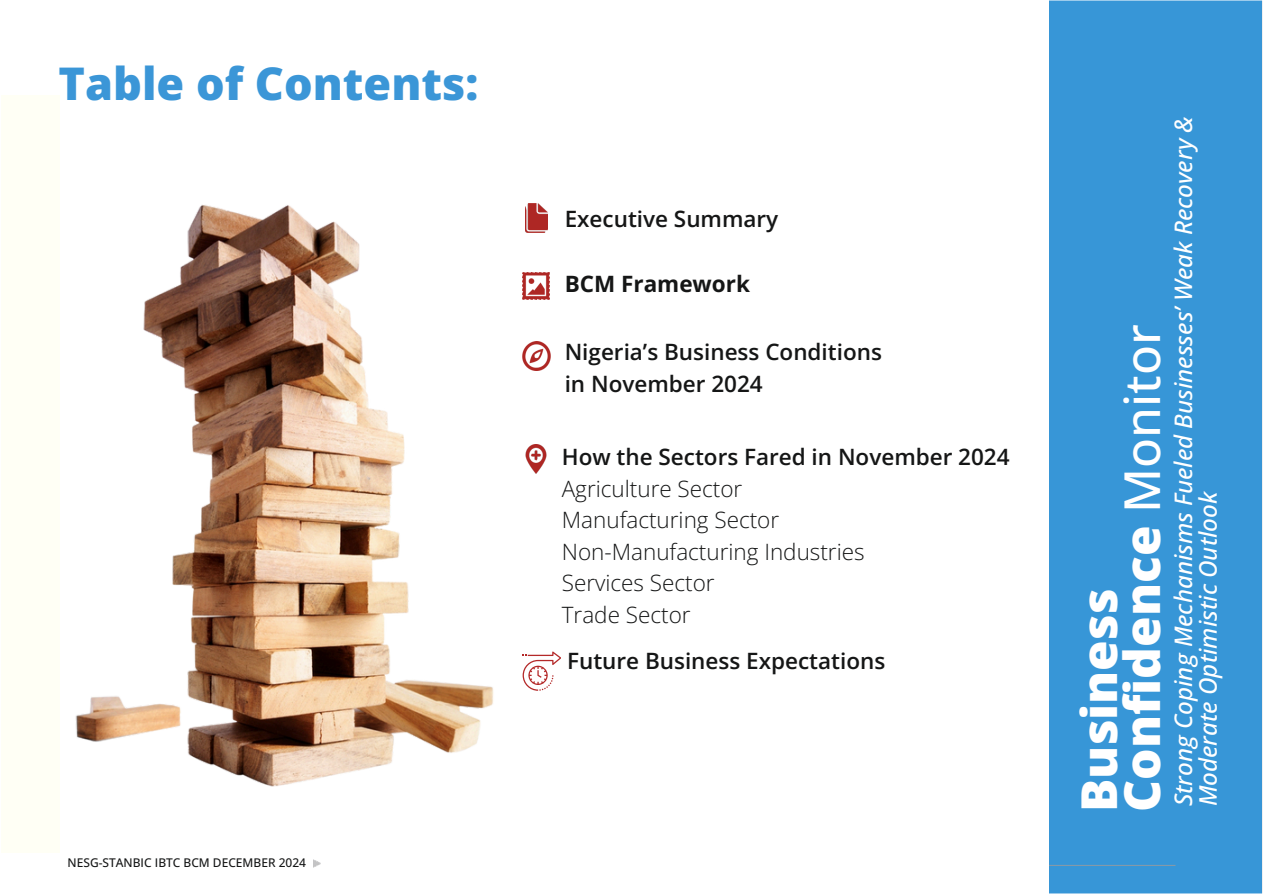
<style>
.page{position:relative;width:1263px;height:894px;background:#fff}
.page>*{position:absolute;margin:0;border:0;box-sizing:border-box;transform-origin:0 0}
.t1{font:800 49.5px/42.8px "Open Sans";color:#fff}
.t2{font:800 45px "Open Sans";color:#3b96d7}
.t3{font:italic 500 24.15px/24.8px "Open Sans";color:#fff}
.t4{font:300 22.5px/31.5px "Open Sans";color:#151616}
.t5{font:600 22.5px/31.5px "Open Sans";color:#151616}
.t6{font:700 22.5px "Open Sans";color:#151616}
.t7{font:500 12px "Open Sans";color:#151616}
.s1{font-weight:600}
.s2{font-weight:500}
</style>
<div class="page">
<img style="left:523px;top:341px;width:28px;height:29px">
<img style="left:523px;top:272px;width:27px;height:27px">
<img style="left:525px;top:203px;width:23px;height:29px">
<img style="left:525px;top:444px;width:21px;height:29px">
<img style="left:75px;top:204px;width:419px;height:583px">
<div style="left:1050px;top:0;width:213px;height:893px;background:#3796d7"></div>
<svg style="left:523px;top:651px;width:38px;height:39px"></svg>
<svg style="left:314px;top:860px;width:7px;height:7px"></svg>
<h1 class="t2" style="left:59px;top:52px;width:421px">Table of Contents:</h1>
<h2 class="t7" style="left:68px;top:854px;width:240px">NESG-STANBIC IBTC BCM DECEMBER 2024</h2>
<p class="t5" style="left:565px;top:203px;width:215px">Executive Summary</p>
<p class="t6" style="left:565px;top:268px;width:187px">BCM Framework</p>
<p class="t5" style="left:565px;top:335px;width:319px">Nigeria’s Business Conditions in November 2024</p>
<p class="t4" style="left:562px;top:440px;width:449px"><span class="s1">How the Sectors Fared in November 2024<br></span>Agriculture Sector<br>Manufacturing Sector<br>Non-Manufacturing Industries<br>Services Sector<br>Trade Sector</p>
<p class="t5" style="left:567px;top:644px;width:320px">Future Business Expectations</p>
<h2 class="t1" style="left:1077px;top:811px;width:489px;rotate:-90deg">Business<br>Confidence <span class="s2">Monitor</span></h2>
<p class="t3" style="left:1170px;top:806px;width:691px;rotate:-90deg">Strong Coping Mechanisms Fueled Businesses’ Weak Recovery&amp;<br>Moderate Optimistic Outlook</p>
</div>
